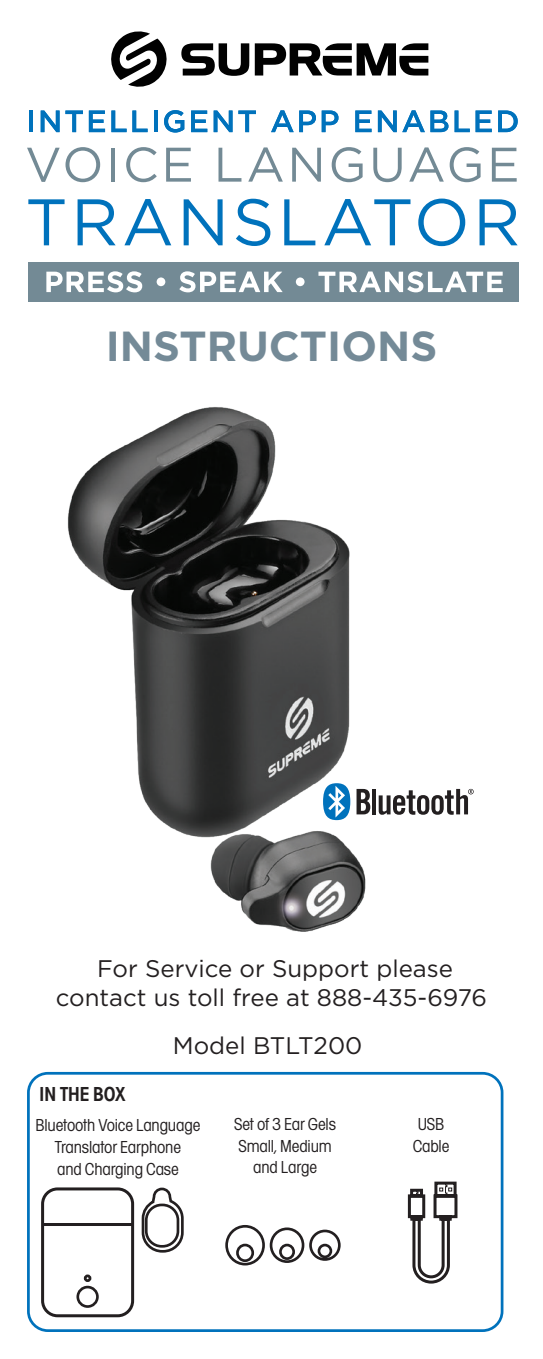
<style>
.page{position:relative;width:543px;height:1359px;background:#fff}
.page>*{position:absolute;margin:0;border:0;box-sizing:border-box;transform-origin:0 0}
.t1{font:700 42px "Gotham";color:#748a97}
.t2{font:24px/28.8px "Gotham";color:#231f20;text-align:center}
.t3{font:600 condensed 21px "Avant Garde Gothic Itc T";color:#231f20}
.t4{font:condensed 18px/21.6px "Avant Garde Gothic Itc T";letter-spacing:-.01em;color:#231f20;text-align:center}
</style>
<div class="page">
<div style="left:28px;top:262px;width:489px;height:40px;background:#738a95"></div>
<svg style="left:46px;top:271px;width:96px;height:21px"></svg>
<div style="left:156px;top:277px;width:9px;height:9px;background:#fff;border-radius:4px"></div>
<svg style="left:179px;top:271px;width:103px;height:21px"></svg>
<div style="left:295px;top:277px;width:9px;height:9px;background:#fff;border-radius:4px"></div>
<svg style="left:318px;top:271px;width:184px;height:21px"></svg>
<svg style="left:27px;top:147px;width:73px;height:35px"></svg>
<hr style="left:111px;top:148px;width:4px;height:34px;background:#738a95">
<svg style="left:126px;top:147px;width:31px;height:35px"></svg>
<svg style="left:166px;top:148px;width:25px;height:34px"></svg>
<svg style="left:218px;top:148px;width:23px;height:34px"></svg>
<svg style="left:248px;top:147px;width:34px;height:35px"></svg>
<svg style="left:292px;top:148px;width:28px;height:34px"></svg>
<svg style="left:331px;top:147px;width:31px;height:35px"></svg>
<svg style="left:373px;top:148px;width:28px;height:34px"></svg>
<svg style="left:409px;top:147px;width:34px;height:35px"></svg>
<svg style="left:449px;top:147px;width:31px;height:35px"></svg>
<svg style="left:491px;top:148px;width:25px;height:34px"></svg>
<svg style="left:28px;top:199px;width:36px;height:46px"></svg>
<svg style="left:77px;top:199px;width:38px;height:46px"></svg>
<svg style="left:124px;top:199px;width:47px;height:46px"></svg>
<svg style="left:183px;top:199px;width:39px;height:46px"></svg>
<svg style="left:236px;top:199px;width:34px;height:47px"></svg>
<svg style="left:284px;top:199px;width:31px;height:46px"></svg>
<svg style="left:324px;top:199px;width:86px;height:46px"></svg>
<svg style="left:418px;top:199px;width:47px;height:47px"></svg>
<svg style="left:479px;top:199px;width:38px;height:46px"></svg>
<hr style="left:29px;top:111px;width:4px;height:21px;background:#0072bc">
<svg style="left:41px;top:111px;width:18px;height:21px"></svg>
<svg style="left:65px;top:111px;width:18px;height:21px"></svg>
<svg style="left:89px;top:111px;width:16px;height:21px"></svg>
<svg style="left:111px;top:111px;width:15px;height:21px"></svg>
<svg style="left:132px;top:111px;width:15px;height:21px"></svg>
<svg style="left:154px;top:111px;width:3px;height:21px"></svg>
<svg style="left:164px;top:110px;width:20px;height:22px"></svg>
<svg style="left:191px;top:111px;width:16px;height:21px"></svg>
<svg style="left:213px;top:111px;width:19px;height:21px"></svg>
<svg style="left:238px;top:111px;width:18px;height:21px"></svg>
<svg style="left:271px;top:110px;width:22px;height:22px"></svg>
<svg style="left:299px;top:111px;width:16px;height:21px"></svg>
<svg style="left:321px;top:111px;width:17px;height:21px"></svg>
<svg style="left:355px;top:111px;width:16px;height:21px"></svg>
<svg style="left:377px;top:111px;width:19px;height:21px"></svg>
<svg style="left:402px;top:110px;width:22px;height:22px"></svg>
<svg style="left:430px;top:111px;width:18px;height:21px"></svg>
<svg style="left:454px;top:111px;width:15px;height:21px"></svg>
<svg style="left:475px;top:111px;width:16px;height:21px"></svg>
<svg style="left:498px;top:111px;width:19px;height:21px"></svg>
<svg style="left:181px;top:43px;width:247px;height:33px"></svg>
<svg style="left:111px;top:31px;width:56px;height:56px"></svg>
<img style="left:67px;top:407px;width:406px;height:525px">
<div style="left:27px;top:1072px;width:476px;height:260px;border:3px solid #0072bc;border-radius:19px"></div>
<svg style="left:225px;top:1225px;width:116px;height:41px"></svg>
<svg style="left:407px;top:1181px;width:51px;height:103px"></svg>
<svg style="left:41px;top:1187px;width:143px;height:131px"></svg>
<div style="left:76px;top:1285px;width:23px;height:23px;border:3px solid #231f20;border-radius:50%"></div>
<div style="left:84px;top:1274px;width:7px;height:8px;border:3px solid #231f20;border-radius:50%"></div>
<h1 class="t1" style="left:106px;top:321px;width:332px">INSTRUCTIONS</h1>
<h2 class="t2" style="left:56px;top:953px;width:432px">For Service or Support please contact us toll free at 888-435-6976</h2>
<h2 class="t2" style="left:173px;top:1030px;width:191px">Model BTLT200</h2>
<p class="t3" style="left:40px;top:1081px;width:87px">IN THE BOX</p>
<p class="t4" style="left:36px;top:1114px;width:166px">Bluetooth Voice Language<br>Translator Earphone<br>and Charging Case</p>
<p class="t4" style="left:234px;top:1113px;width:103px">Set of 3 Ear Gels<br>Small, Medium and Large</p>
<p class="t4" style="left:412px;top:1113px;width:38px;text-align:left">USB<br>Cable</p>
</div>
